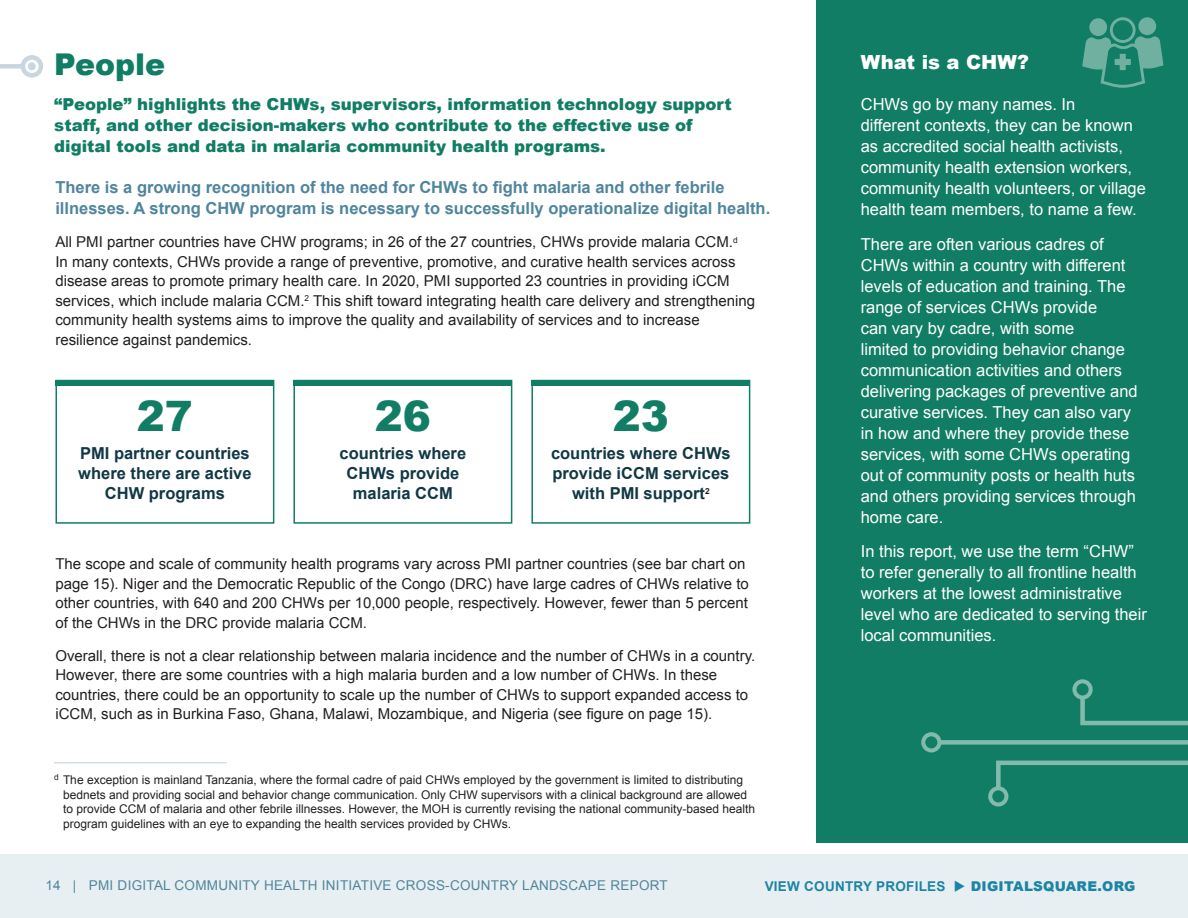
<style>
.page{position:relative;width:1188px;height:918px;background:#fff}
.page>*{position:absolute;margin:0;border:0;box-sizing:border-box;transform-origin:0 0}
.body{font:900 42px "Arial";color:#117d64}
.t1{font:900 30px "Arial";color:#117d64}
.sidebar_heading{font:900 19.5px "Arial";color:#fff}
.sidebar_body{font:16.5px/21px "Arial";color:#fff}
.body_-_leader{font:900 16.5px/21px "Arial";color:#117d64}
.body_-_leader-2{font:700 16.5px/21px "Arial";color:#50859d}
.stat_-_11pt{font:700 16.5px/19.8px "Arial";color:#113844;text-align:center}
.body-2{font:15px/19.5px "Arial";color:#231f20}
.t2{font:13.5px "Arial";letter-spacing:.02em;color:#50859d}
.t3{font:700 13.5px "Arial";letter-spacing:.02em;color:#1c84a4}
.footnote{font:12px/14.4px "Arial";color:#231f20}
.s1{font-weight:900}
</style>
<div class="page">
<div style="left:816px;top:0;width:372px;height:842px;background:#117d64"></div>
<div style="left:56px;top:380px;width:218px;height:144px;border:2px solid #117d64"></div>
<div style="left:293px;top:380px;width:219px;height:144px;border:2px solid #117d64"></div>
<div style="left:531px;top:380px;width:219px;height:144px;border:2px solid #117d64"></div>
<div style="left:531px;top:380px;width:219px;height:5px;background:#117d64"></div>
<div style="left:293px;top:380px;width:219px;height:5px;background:#117d64"></div>
<div style="left:56px;top:380px;width:218px;height:5px;background:#117d64"></div>
<hr style="left:54px;top:762px;width:173px;height:2px;background:#d5e0e8">
<div style="left:939px;top:740px;width:249px;height:5px;background:#82bbae"></div>
<div style="left:921px;top:732px;width:20px;height:20px;border:4px solid #fff;border-radius:50%"></div>
<div style="left:0;top:64px;width:23px;height:5px;background:#c9d6df"></div>
<div style="left:21px;top:55px;width:22px;height:23px;border:4px solid #c9d6df;border-radius:50%"></div>
<div style="left:28px;top:62px;width:8px;height:8px;background:#c9d6df;border-radius:50%"></div>
<svg style="left:1078px;top:693px;width:110px;height:33px"></svg>
<div style="left:1072px;top:679px;width:21px;height:21px;border:4px solid #fff;border-radius:50%"></div>
<svg style="left:994px;top:760px;width:194px;height:33px"></svg>
<div style="left:988px;top:786px;width:20px;height:21px;border:4px solid #fff;border-radius:50%"></div>
<svg style="left:1082px;top:17px;width:82px;height:71px"></svg>
<div style="left:0;top:854px;width:1188px;height:64px;background:#e7eff2"></div>
<p class="t1" style="left:54px;top:43px;width:112px">People</p>
<p class="body_-_leader" style="left:54px;top:93px;width:679px">“People” highlights the CHWs, supervisors, information technology support staff, and other decision-makers who contribute to the effective use of digital tools and data in malaria community health programs.</p>
<p class="body_-_leader-2" style="left:55px;top:178px;width:716px">There is a growing recognition of the need for CHWs to fight malaria and other febrile illnesses. A strong CHW program is necessary to successfully operationalize digital health.</p>
<p class="body-2" style="left:55px;top:233px;width:701px">All PMI partner countries have CHW programs; in 26 of the 27 countries, CHWs provide malaria CCM.<sup>d<br></sup>In many contexts, CHWs provide a range of preventive, promotive, and curative health services across disease areas to promote primary health care. In 2020, PMI supported 23 countries in providing iCCM services, which include malaria CCM.<sup>2</sup> This shift toward integrating health care delivery and strengthening community health systems aims to improve the quality and availability of services and to increase resilience against pandemics.</p>
<p class="body" style="left:137px;top:386px;width:58px">27</p>
<p class="stat_-_11pt" style="left:78px;top:444px;width:175px">PMI partner countries where there are active<br>CHW programs</p>
<p class="body" style="left:375px;top:386px;width:58px">26</p>
<p class="stat_-_11pt" style="left:340px;top:444px;width:128px">countries where<br>CHWs provide malaria CCM</p>
<p class="body" style="left:613px;top:386px;width:58px">23</p>
<p class="stat_-_11pt" style="left:551px;top:444px;width:181px">countries where CHWs provide iCCM services with PMI support<sup>2</sup></p>
<p class="body-2" style="left:55px;top:554px;width:695px">The scope and scale of community health programs vary across PMI partner countries (see bar chart on page 15). Niger and the Democratic Republic of the Congo (DRC) have large cadres of CHWs relative to other countries, with 640 and 200 CHWs per 10,000 people, respectively. However, fewer than 5 percent of the CHWs in the DRC provide malaria CCM.</p>
<p class="body-2" style="left:55px;top:646px;width:702px">Overall, there is not a clear relationship between malaria incidence and the number of CHWs in a country.<br>However, there are some countries with a high malaria burden and a low number of CHWs. In these countries, there could be an opportunity to scale up the number of CHWs to support expanded access to iCCM, such as in Burkina Faso, Ghana, Malawi, Mozambique, and Nigeria (see figure on page 15).</p>
<p class="footnote" style="left:63px;top:773px;width:694px;text-indent:-9px"><sup>d</sup> The exception is mainland Tanzania, where the formal cadre of paid CHWs employed by the government is limited to distributing bednets and providing social and behavior change communication. Only CHW supervisors with a clinical background are allowed to provide CCM of malaria and other febrile illnesses. However, the MOH is currently revising the national community-based health program guidelines with an eye to expanding the health services provided by CHWs.</p>
<p class="sidebar_heading" style="left:861px;top:48px;width:170px">What is a CHW?</p>
<p class="sidebar_body" style="left:861px;top:94px;width:287px">CHWs go by many names. In<br>different contexts, they can be known as accredited social health activists, community health extension workers, community health volunteers, or village health team members, to name a few.</p>
<p class="sidebar_body" style="left:861px;top:234px;width:278px">There are often various cadres of CHWs within a country with different levels of education and training. The range of services CHWs provide<br>can vary by cadre, with some<br>limited to providing behavior change communication activities and others delivering packages of preventive and curative services. They can also vary in how and where they provide these services, with some CHWs operating out of community posts or health huts and others providing services through home care.</p>
<p class="sidebar_body" style="left:861px;top:541px;width:288px">In this report, we use the term “CHW” to refer generally to all frontline health workers at the lowest administrative level who are dedicated to serving their local communities.</p>
<p class="t2" style="left:45px;top:877px;width:624px">14 | PMI DIGITAL COMMUNITY HEALTH INITIATIVE CROSS-COUNTRY LANDSCAPE REPORT</p>
<p class="t3" style="left:765px;top:877px;width:372px">VIEW COUNTRY PROFILES ◆ <span class="s1">DIGITALSQUARE.ORG</span></p>
</div>
